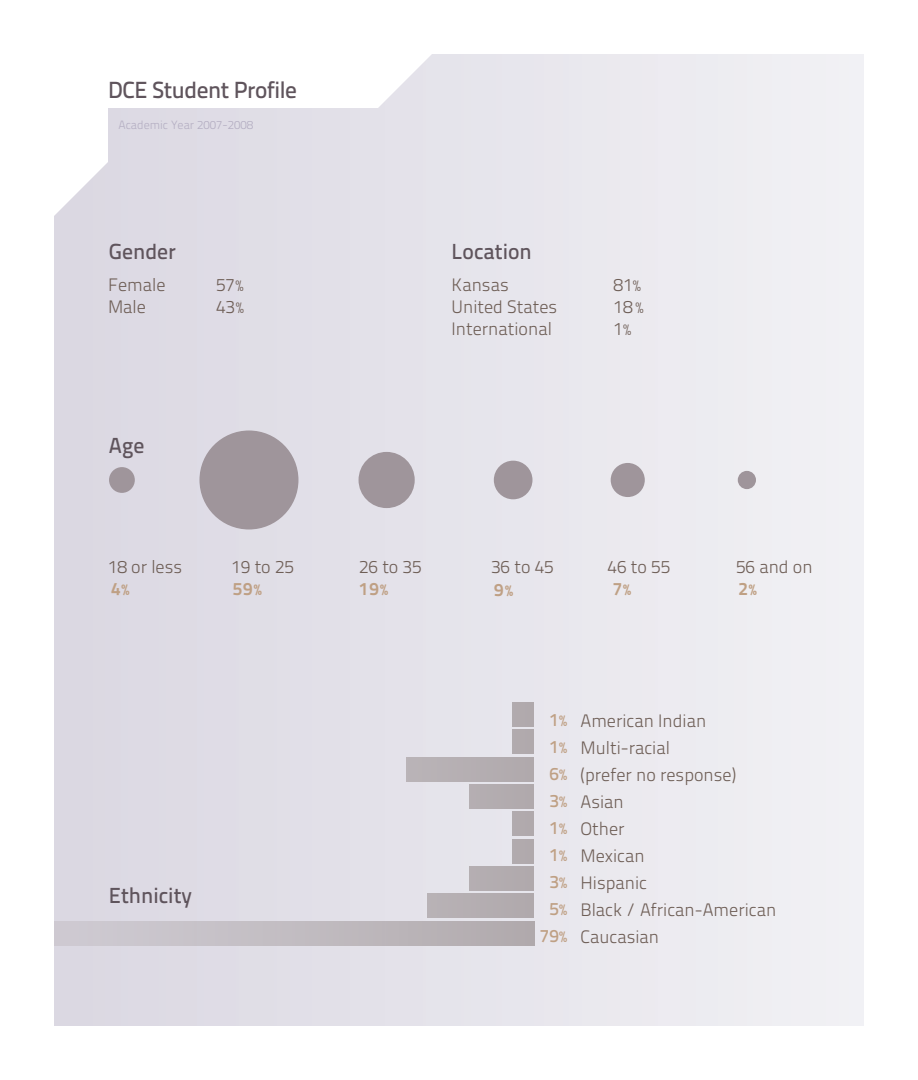
<style>
.page{position:relative;width:918px;height:1080px;background:#fff}
.page>*{position:absolute;margin:0;border:0;box-sizing:border-box;transform-origin:0 0}
.t1{font:23.4px "Titillium Text 14 L 600 wt";letter-spacing:-.02em;color:#5f545c}
.t2{font:21.75px "Titillium Text 14 L 600 wt";color:#5f545c}
.t3{font:18px "Titillium Text 14 L 250 wt";color:#6e5e56}
.t4{font:18px "Titillium Text 14 L 600 wt";color:#bfa084}
.t5{font:18px "Titillium Text 14 L 800 wt";color:#bfa084}
.t6{font:12px "Titillium Text 14 L 250 wt";color:#b4aec2}
.s1{font-size:15px}
</style>
<div class="page">
<div style="left:54px;top:54px;width:810px;height:972px;background:#e7e5ec"></div>
<svg style="left:54px;top:54px;width:378px;height:162px"></svg>
<div style="left:109px;top:467px;width:26px;height:26px;background:#9f959b;border-radius:50%"></div>
<div style="left:199px;top:430px;width:99px;height:99px;background:#9f959b;border-radius:50%"></div>
<div style="left:359px;top:452px;width:56px;height:56px;background:#9f959b;border-radius:50%"></div>
<div style="left:494px;top:461px;width:38px;height:38px;background:#9f959b;border-radius:50%"></div>
<div style="left:611px;top:463px;width:34px;height:34px;background:#9f959b;border-radius:50%"></div>
<div style="left:738px;top:471px;width:18px;height:18px;background:#9f959b;border-radius:50%"></div>
<div style="left:54px;top:921px;width:480px;height:25px;background:linear-gradient(to right,#d0ccd4,#b1abad)"></div>
<div style="left:427px;top:894px;width:107px;height:24px;background:#b0a9ac"></div>
<div style="left:470px;top:866px;width:64px;height:25px;background:#b0a9ac"></div>
<div style="left:512px;top:839px;width:22px;height:25px;background:#b0a9ac"></div>
<div style="left:512px;top:812px;width:22px;height:24px;background:#b0a9ac"></div>
<div style="left:470px;top:784px;width:64px;height:25px;background:#b0a9ac"></div>
<div style="left:406px;top:757px;width:128px;height:24px;background:#b0a9ac"></div>
<div style="left:512px;top:730px;width:22px;height:24px;background:#b0a9ac"></div>
<div style="left:512px;top:702px;width:22px;height:25px;background:#b0a9ac"></div>
<p class="t1" style="left:108px;top:76px;width:190px">DCE Student Profile</p>
<p class="t6" style="left:118px;top:117px;width:136px">Academic Year 2007-2008</p>
<p class="t2" style="left:109px;top:238px;width:69px">Gender</p>
<p class="t3" style="left:108px;top:274px;width:59px">Female</p>
<p class="t3" style="left:216px;top:274px;width:29px">57<span class="s1">%</span></p>
<p class="t3" style="left:108px;top:296px;width:40px">Male</p>
<p class="t3" style="left:216px;top:296px;width:29px">43<span class="s1">%</span></p>
<p class="t2" style="left:109px;top:432px;width:37px">Age</p>
<p class="t2" style="left:452px;top:238px;width:82px">Location</p>
<p class="t3" style="left:452px;top:274px;width:59px">Kansas</p>
<p class="t3" style="left:614px;top:274px;width:29px">81<span class="s1">%</span></p>
<p class="t3" style="left:452px;top:296px;width:107px">United States</p>
<p class="t3" style="left:614px;top:296px;width:31px">18<span class="s1">%</span></p>
<p class="t3" style="left:452px;top:318px;width:102px">International</p>
<p class="t3" style="left:614px;top:318px;width:19px">1<span class="s1">%</span></p>
<p class="t3" style="left:108px;top:556px;width:76px">18 or less</p>
<p class="t3" style="left:231px;top:556px;width:64px">19 to 25</p>
<p class="t3" style="left:359px;top:556px;width:64px">26 to 35</p>
<p class="t3" style="left:491px;top:556px;width:64px">36 to 45</p>
<p class="t3" style="left:608px;top:556px;width:64px">46 to 55</p>
<p class="t3" style="left:736px;top:556px;width:78px">56 and on</p>
<p class="t5" style="left:111px;top:578px;width:20px">4<span class="s1">%</span></p>
<p class="t5" style="left:233px;top:578px;width:31px">59<span class="s1">%</span></p>
<p class="t5" style="left:359px;top:578px;width:31px">19<span class="s1">%</span></p>
<p class="t5" style="left:494px;top:579px;width:20px">9<span class="s1">%</span></p>
<p class="t5" style="left:613px;top:578px;width:20px">7<span class="s1">%</span></p>
<p class="t5" style="left:738px;top:578px;width:20px">2<span class="s1">%</span></p>
<p class="t2" style="left:109px;top:882px;width:85px">Ethnicity</p>
<p class="t4" style="left:550px;top:709px;width:19px">1<span class="s1">%</span></p>
<p class="t4" style="left:550px;top:736px;width:19px">1<span class="s1">%</span></p>
<p class="t4" style="left:550px;top:763px;width:19px">6<span class="s1">%</span></p>
<p class="t4" style="left:550px;top:790px;width:19px">3<span class="s1">%</span></p>
<p class="t4" style="left:550px;top:817px;width:19px">1<span class="s1">%</span></p>
<p class="t4" style="left:550px;top:844px;width:19px">1<span class="s1">%</span></p>
<p class="t4" style="left:550px;top:871px;width:19px">3<span class="s1">%</span></p>
<p class="t4" style="left:550px;top:898px;width:19px">5<span class="s1">%</span></p>
<p class="t4" style="left:540px;top:925px;width:29px">79<span class="s1">%</span></p>
<p class="t3" style="left:580px;top:710px;width:127px">American Indian</p>
<p class="t3" style="left:580px;top:737px;width:91px">Multi-racial</p>
<p class="t3" style="left:580px;top:764px;width:157px">(prefer no response)</p>
<p class="t3" style="left:580px;top:791px;width:45px">Asian</p>
<p class="t3" style="left:580px;top:818px;width:46px">Other</p>
<p class="t3" style="left:580px;top:845px;width:66px">Mexican</p>
<p class="t3" style="left:580px;top:872px;width:68px">Hispanic</p>
<p class="t3" style="left:580px;top:899px;width:197px">Black / African-American</p>
<p class="t3" style="left:580px;top:926px;width:80px">Caucasian</p>
</div>
